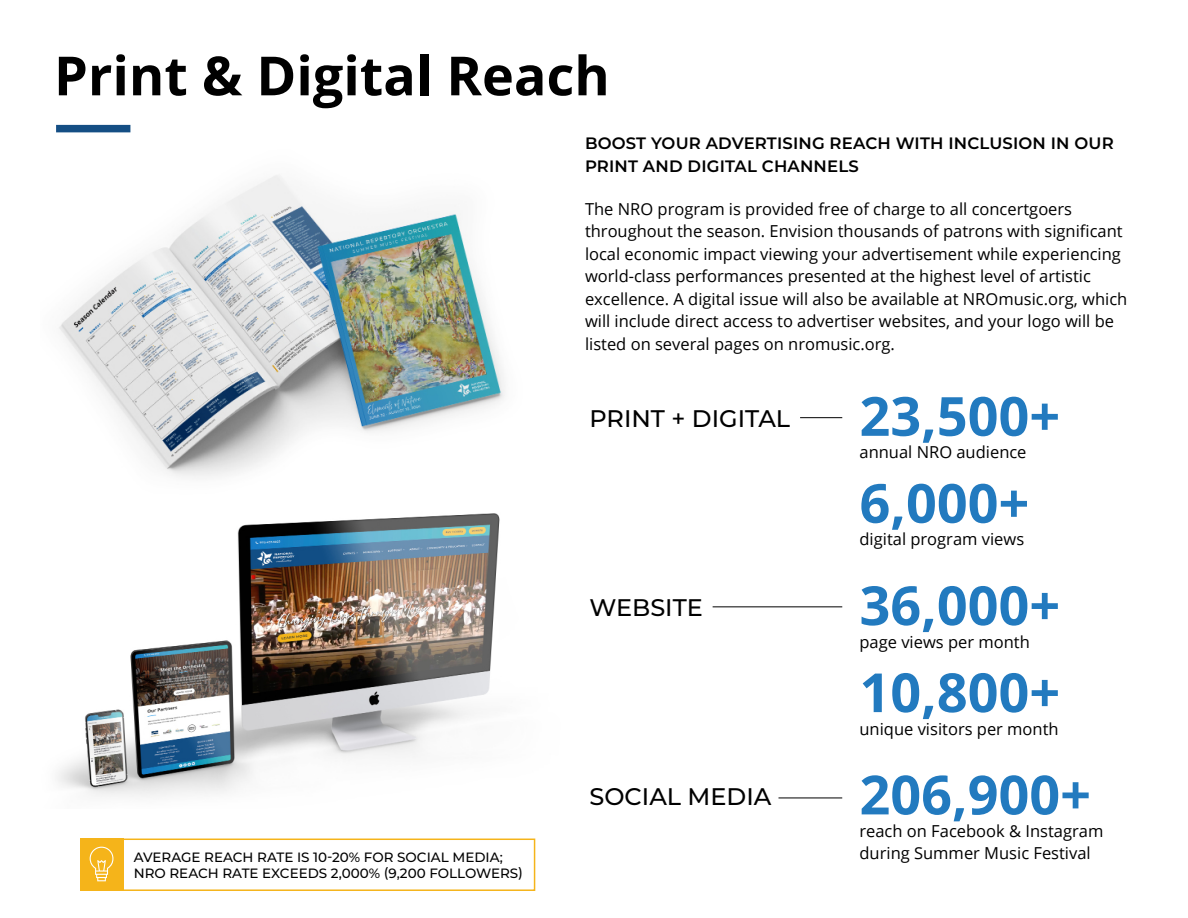
<style>
.page{position:relative;width:1188px;height:918px;background:#fff}
.page>*{position:absolute;margin:0;border:0;box-sizing:border-box;transform-origin:0 0}
.t1{font:700 54px "Open Sans";color:#227abf}
.t2{font:700 54px "Open Sans";color:#000}
.t3{font:500 24px "Montserrat";color:#000}
.t4{font:16.5px/22.5px "Open Sans";color:#000}
.t5{font:600 16.5px/22.5px "Montserrat";letter-spacing:.01em;color:#000}
.t6{font:500 13.5px/16.2px "Montserrat";color:#000}
</style>
<div class="page">
<div style="left:56px;top:125px;width:74px;height:7px;background:#144e84"></div>
<img style="left:57px;top:513px;width:443px;height:284px">
<img style="left:59px;top:175px;width:446px;height:303px">
<hr style="left:800px;top:417px;width:42px;height:1px;background:#000">
<hr style="left:713px;top:607px;width:129px;height:1px;background:#000">
<hr style="left:778px;top:798px;width:64px;height:1px;background:#000">
<div style="left:86px;top:839px;width:449px;height:52px;border:2px solid #f5b41a"></div>
<div style="left:80px;top:839px;width:44px;height:52px;background:#f5b41a"></div>
<svg style="left:90px;top:847px;width:23px;height:34px"></svg>
<h1 class="t2" style="left:54px;top:38px;width:557px">Print &amp; Digital Reach</h1>
<p class="t5" style="left:585px;top:132px;width:530px">BOOST YOUR ADVERTISING REACH WITH INCLUSION IN OUR<br>PRINT AND DIGITAL CHANNELS</p>
<p class="t4" style="left:585px;top:197px;width:544px">The NRO program is provided free of charge to all concertgoers throughout the season. Envision thousands of patrons with significant local economic impact viewing your advertisement while experiencing world-class performances presented at the highest level of artistic excellence. A digital issue will also be available at NROmusic.org, which will include direct access to advertiser websites, and your logo will be listed on several pages on nromusic.org.</p>
<h2 class="t3" style="left:590px;top:402px;width:202px">PRINT + DIGITAL</h2>
<h2 class="t3" style="left:590px;top:591px;width:115px">WEBSITE</h2>
<p class="t6" style="left:134px;top:848px;width:391px">AVERAGE REACH RATE IS 10-20% FOR SOCIAL MEDIA;<br>NRO REACH RATE EXCEEDS 2,000% (9,200 FOLLOWERS)</p>
<h2 class="t3" style="left:590px;top:780px;width:183px">SOCIAL MEDIA</h2>
<h1 class="t1" style="left:860px;top:378px;width:202px">23,500+</h1>
<p class="t4" style="left:860px;top:441px;width:169px">annual NRO audience</p>
<h1 class="t1" style="left:860px;top:465px;width:171px">6,000+</h1>
<p class="t4" style="left:860px;top:528px;width:166px">digital program views</p>
<h1 class="t1" style="left:860px;top:567px;width:202px">36,000+</h1>
<p class="t4" style="left:860px;top:630px;width:172px">page views per month</p>
<h1 class="t1" style="left:860px;top:654px;width:202px">10,800+</h1>
<p class="t4" style="left:860px;top:717px;width:201px">unique visitors per month</p>
<h1 class="t1" style="left:860px;top:757px;width:233px">206,900+</h1>
<p class="t4" style="left:860px;top:819px;width:245px">reach on Facebook &amp; Instagram during Summer Music Festival</p>
</div>
